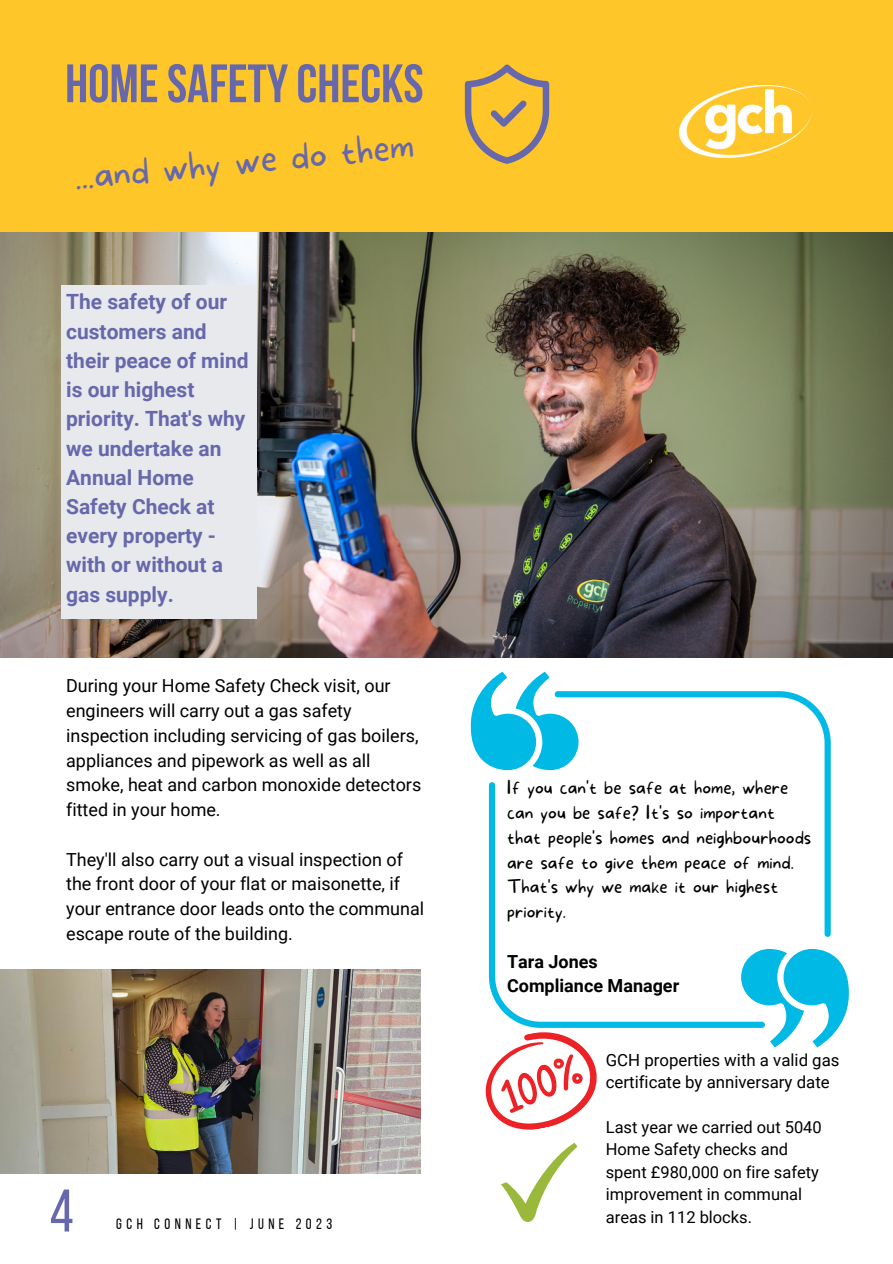
<style>
.page{position:relative;width:893px;height:1264px;background:#fff}
.page>*{position:absolute;margin:0;border:0;box-sizing:border-box;transform-origin:0 0}
.t1{font:60px "Bebas Neue";color:#6768ab}
.t2{font:700 54px "Bebas Neue";color:#6768ab}
.t3{font:100 36px "More Sugar";color:#6768ab}
.t4{font:700 21px/29.2px "Roboto";color:#6768ab}
.t5{font:18px/24.8px "Roboto";color:#000}
.t6{font:100 18px/24.8px "More Sugar";color:#000}
.t7{font:700 18px "Roboto";color:#000}
.t8{font:16.8px/22.5px "Roboto";color:#000}
.t9{font:16.5px/22.5px "Roboto";color:#000}
.t10{font:15px "Bebas Neue";letter-spacing:.3em;color:#000}
</style>
<div class="page">
<div style="left:0;top:0;width:892px;height:232px;background:#ffc629"></div>
<img style="left:679px;top:86px;width:132px;height:72px">
<img style="left:0;top:233px;width:892px;height:425px">
<div style="left:62px;top:285px;width:195px;height:334px;background:#e7e9ec"></div>
<img style="left:0;top:969px;width:420px;height:204px">
<svg style="left:470px;top:671px;width:84px;height:99px"></svg>
<svg style="left:741px;top:949px;width:108px;height:98px"></svg>
<svg style="left:489px;top:782px;width:275px;height:245px"></svg>
<svg style="left:554px;top:691px;width:276px;height:245px"></svg>
<svg style="left:485px;top:1022px;width:121px;height:199px"></svg>
<svg style="left:465px;top:65px;width:84px;height:99px"></svg>
<p class="t2" style="left:65px;top:62px;width:360px">HOMESAFETYCHECKS</p>
<p class="t3" style="left:73px;top:155px;width:342px;rotate:-5deg">...and why we do them</p>
<p class="t4" style="left:66px;top:287px;width:184px">The safety of our customers and their peace of mind is our highest priority. That's why we undertake an<br>Annual Home<br>Safety Check at every property - with or without a gas supply.</p>
<p class="t5" style="left:66px;top:674px;width:356px">During your Home Safety Check visit, our engineers will carry out a gas safety inspection including servicing of gas boilers, appliances and pipework as well as all smoke, heat and carbon monoxide detectors fitted in your home.</p>
<p class="t5" style="left:66px;top:847px;width:359px">They'll also carry out a visual inspection of the front door of your flat or maisonette, if your entrance door leads onto the communal escape route of the building.</p>
<p class="t1" style="left:50px;top:1186px;width:25px">4</p>
<p class="t10" style="left:116px;top:1217px;width:217px">GCH CONNECT | JUNE 2023</p>
<p class="t6" style="left:507px;top:776px;width:306px">If you can't be safe at home, where can you be safe? It's so important that people's homes and neighbourhoods are safe to give them peace of mind.<br>That's why we make it our highest priority.</p>
<p class="t7" style="left:507px;top:951px;width:92px">Tara Jones</p>
<p class="t7" style="left:507px;top:975px;width:173px">Compliance Manager</p>
<p class="t8" style="left:605px;top:1048px;width:235px">GCH properties with a valid gas certificate by anniversary date</p>
<p class="t9" style="left:605px;top:1115px;width:217px">Last year we carried out 5040<br>Home Safety checks and spent £980,000 on fire safety improvement in communal areas in 112 blocks.</p>
</div>
